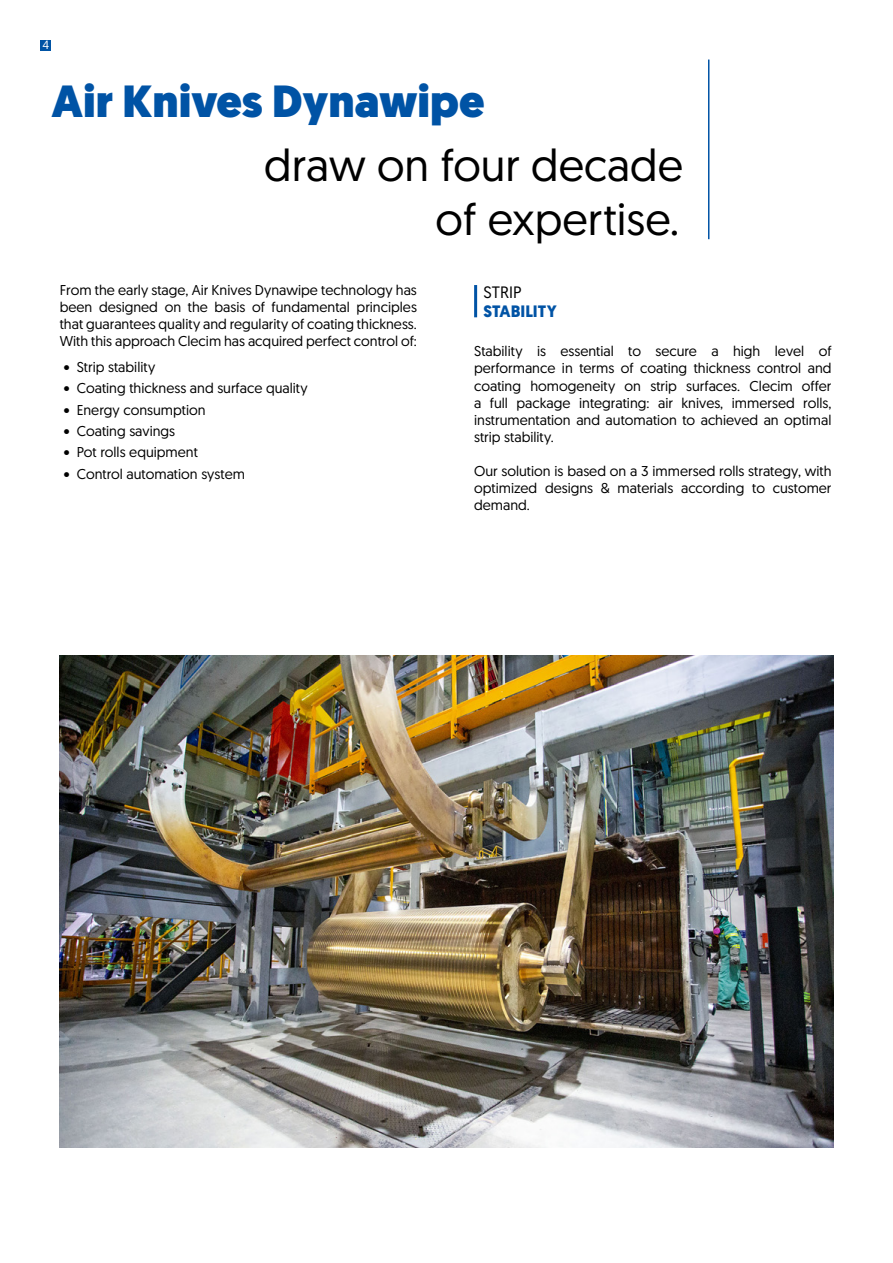
<style>
.page{position:relative;width:893px;height:1263px;background:#fff}
.page>*{position:absolute;margin:0;border:0;box-sizing:border-box;transform-origin:0 0}
.t1{font:45px/54px "Geomanist";color:#000;text-align:right}
.t2{font:900 45px "Geomanist";color:#0053a5}
.t3{font:700 16.5px "Geomanist";color:#0053a5}
.t4{font:16.5px "Geomanist";color:#000}
.t5{font:14.25px/17.1px "Geomanist";color:#000;text-align:justify}
.t6{font:12px "Geomanist";color:#fff}
</style>
<div class="page">
<div style="left:40px;top:40px;width:11px;height:11px;background:#0053a5"></div>
<img style="left:60px;top:656px;width:773px;height:492px">
<hr style="left:708px;top:60px;width:1px;height:179px;background:#0053a5">
<hr style="left:474px;top:285px;width:3px;height:32px;background:#0053a5">
<p class="t6" style="left:42px;top:37px;width:8px">4</p>
<h1 class="t2" style="left:51px;top:71px;width:435px">Air Knives Dynawipe</h1>
<h1 class="t1" style="left:264px;top:137px;width:420px">draw on four decade of expertise.</h1>
<p class="t5" style="left:60px;top:281px;width:359px">From the early stage, Air Knives Dynawipe technology has been designed on the basis of fundamental principles that guarantees quality and regularity of coating thickness.<br>With this approach Clecim has acquired perfect control of:</p>
<p class="t5" style="left:64px;top:358px;width:93px">• Strip stability</p>
<p class="t5" style="left:64px;top:379px;width:245px">• Coating thickness and surface quality</p>
<p class="t5" style="left:64px;top:401px;width:143px">• Energy consumption</p>
<p class="t5" style="left:64px;top:422px;width:113px">• Coating savings</p>
<p class="t5" style="left:64px;top:443px;width:135px">• Pot rolls equipment</p>
<p class="t5" style="left:64px;top:465px;width:182px">• Control automation system</p>
<p class="t4" style="left:483px;top:281px;width:40px">STRIP</p>
<p class="t3" style="left:483px;top:301px;width:75px">STABILITY</p>
<p class="t5" style="left:474px;top:342px;width:359px">Stability is essential to secure a high level of performance in terms of coating thickness control and coating homogeneity on strip surfaces. Clecim offer a full package integrating: air knives, immersed rolls, instrumentation and automation to achieved an optimal strip stability.</p>
<p class="t5" style="left:474px;top:462px;width:359px">Our solution is based on a 3 immersed rolls strategy, with optimized designs &amp; materials according to customer demand.</p>
</div>
